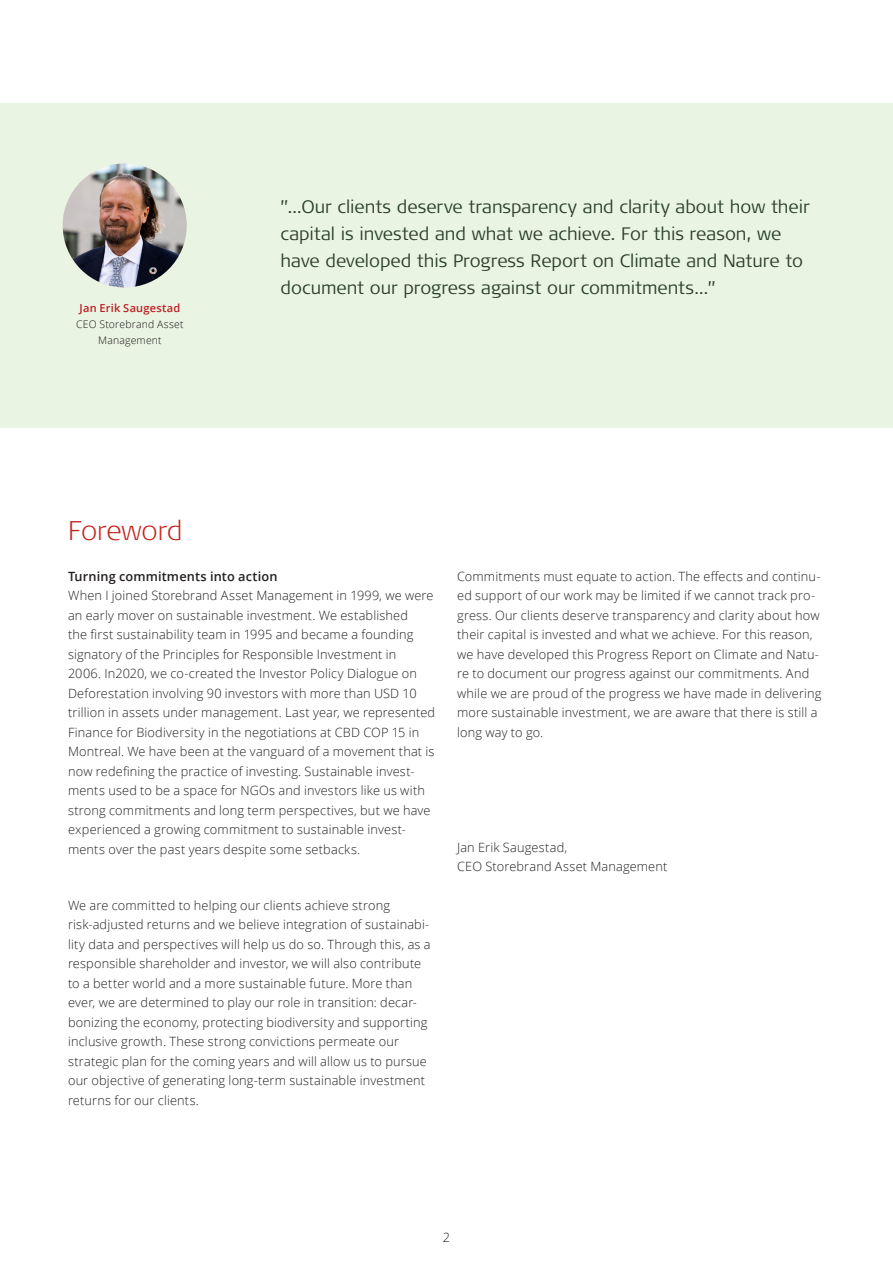
<style>
.page{position:relative;width:893px;height:1263px;background:#fff}
.page>*{position:absolute;margin:0;border:0;box-sizing:border-box;transform-origin:0 0}
.Undertittel_18_24{font:300 expanded 27px "Signa OT";letter-spacing:-.005em;color:#c5221a}
.Sitat_talsperson_12_18_-_mørk_grønn{font:300 18px/27px "Signa OT";letter-spacing:-.005em;color:#2a402c}
.Undertittel_18_24-2{font:300 12.75px/19.5px "Open Sans";letter-spacing:.015em;color:#231f20}
.Brødtekst_8_5_13{font:300 12.75px "Open Sans";letter-spacing:.01em;color:#231f20}
.Mellomtittel_1__rød_-_9_13{font:600 11.1px "Open Sans";letter-spacing:.02em;color:#be1f24}
.Brødtekst_8_5_13-2{font:300 10.35px/15.9px "Open Sans";letter-spacing:.02em;color:#161516;text-align:center}
.s1{font-weight:600}
</style>
<div class="page">
<div style="left:0;top:103px;width:893px;height:325px;background:#eaf4e2"></div>
<img style="left:63px;top:163px;width:124px;height:124px;border-radius:62px">
<p class="Mellomtittel_1__rød_-_9_13" style="left:80px;top:300px;width:102px">Jan Erik Saugestad</p>
<p class="Brødtekst_8_5_13-2" style="left:76px;top:316px;width:109px">CEO Storebrand Asset<br>Management</p>
<p class="Undertittel_18_24" style="left:68px;top:514px;width:116px">Foreword</p>
<p class="Sitat_talsperson_12_18_-_mørk_grønn" style="left:281px;top:193px;width:531px">”...Our clients deserve transparency and clarity about how their capital is invested and what we achieve. For this reason, we have developed this Progress Report on Climate and Nature to document our progress against our commitments...”</p>
<p class="Undertittel_18_24-2" style="left:68px;top:566px;width:369px"><span class="s1">Turning commitments into action<br></span>When I joined Storebrand Asset Management in 1999, we were an early mover on sustainable investment. We established<br>the first sustainability team in 1995 and became a founding signatory of the Principles for Responsible Investment in<br>2006. In2020, we co-created the Investor Policy Dialogue on Deforestation involving 90 investors with more than USD 10 trillion in assets under management. Last year, we represented Finance for Biodiversity in the negotiations at CBD COP 15 in Montreal. We have been at the vanguard of a movement that is now redefining the practice of investing. Sustainable invest&shy;ments used to be a space for NGOs and investors like us with strong commitments and long term perspectives, but we have experienced a growing commitment to sustainable invest&shy;ments over the past years despite some setbacks.</p>
<p class="Undertittel_18_24-2" style="left:68px;top:895px;width:364px">We are committed to helping our clients achieve strong risk-adjusted returns and we believe integration of sustainabi&shy;lity data and perspectives will help us do so. Through this, as a responsible shareholder and investor, we will also contribute to a better world and a more sustainable future. More than ever, we are determined to play our role in transition: decar&shy;bonizing the economy, protecting biodiversity and supporting inclusive growth. These strong convictions permeate our strategic plan for the coming years and will allow us to pursue our objective of generating long-term sustainable investment returns for our clients.</p>
<p class="Undertittel_18_24-2" style="left:457px;top:566px;width:366px">Commitments must equate to action. The effects and continu&shy;ed support of our work may be limited if we cannot track pro&shy;gress. Our clients deserve transparency and clarity about how their capital is invested and what we achieve. For this reason, we have developed this Progress Report on Climate and Natu&shy;re to document our progress against our commitments. And while we are proud of the progress we have made in delivering more sustainable investment, we are aware that there is still a long way to go.</p>
<p class="Brødtekst_8_5_13" style="left:457px;top:838px;width:112px">Jan Erik Saugestad,</p>
<p class="Brødtekst_8_5_13" style="left:457px;top:858px;width:212px">CEO Storebrand Asset Management</p>
<p class="Undertittel_18_24-2" style="left:443px;top:1227px;width:9px">2</p>
</div>
